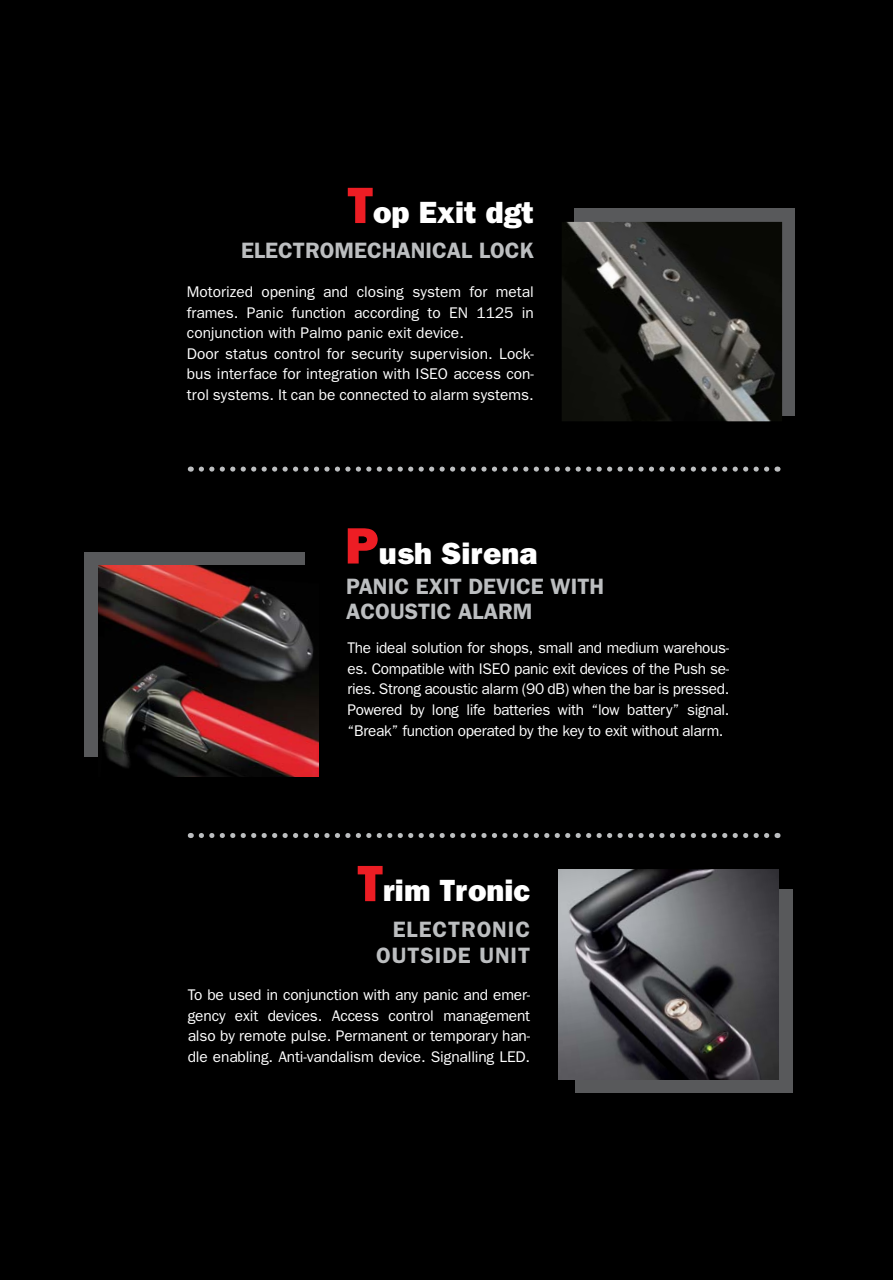
<style>
.page{position:relative;width:893px;height:1280px;background:#000}
.page>*{position:absolute;margin:0;border:0;box-sizing:border-box;transform-origin:0 0}
.t1{font:800 30.8px "Franklin Gothic";color:#fff}
.t2{font:600 22.4px/25.7px "Franklin Gothic";color:#bcbec0}
.t3{font:600 22.4px/25.7px "Franklin Gothic";letter-spacing:.04em;color:#bcbec0;text-align:right}
.t4{font:15.4px/20.7px "Franklin Gothic";color:#fff;text-align:justify}
.s1{font-size:51.27px;color:#ed1d24}
</style>
<div class="page">
<div style="left:575px;top:889px;width:217px;height:204px;background:#58595b"></div>
<img style="left:558px;top:869px;width:221px;height:211px">
<div style="left:84px;top:552px;width:221px;height:204px;background:#58595b"></div>
<img style="left:98px;top:565px;width:221px;height:211px">
<div style="left:574px;top:209px;width:221px;height:207px;background:#58595b"></div>
<img style="left:562px;top:222px;width:220px;height:199px">
<svg style="left:190px;top:466px;width:577px;height:6px"></svg>
<svg style="left:190px;top:833px;width:577px;height:5px"></svg>
<h1 class="t1" style="left:347px;top:194px;width:188px"><span class="s1">T</span>op Exit dgt</h1>
<h2 class="t2" style="left:241px;top:237px;width:294px">ELECTROMECHANICAL LOCK</h2>
<p class="t4" style="left:187px;top:281px;width:348px;text-align:left">Motorized opening and closing system for metal frames. Panic function according to EN 1125 in conjunction with Palmo panic exit device.<br>Door status control for security supervision. Lock&shy;bus interface for integration with ISEO access con&shy;trol systems. It can be connected to alarm systems.</p>
<h1 class="t1" style="left:345px;top:535px;width:194px"><span class="s1">P</span>ush Sirena</h1>
<h2 class="t2" style="left:346px;top:573px;width:259px">PANIC EXIT DEVICE WITH<br>ACOUSTIC ALARM</h2>
<p class="t4" style="left:347px;top:638px;width:383px">The ideal solution for shops, small and medium warehous&shy;es. Compatible with ISEO panic exit devices of the Push se&shy;ries. Strong acoustic alarm (90 dB) when the bar is pressed.<br>Powered by long life batteries with “low battery” signal. “Break” function operated by the key to exit without alarm.</p>
<h1 class="t1" style="left:357px;top:872px;width:174px"><span class="s1">T</span>rim Tronic</h1>
<h2 class="t3" style="left:376px;top:916px;width:155px">ELECTRONIC<br>OUTSIDE UNIT</h2>
<p class="t4" style="left:188px;top:985px;width:344px">To be used in conjunction with any panic and emer&shy;gency exit devices. Access control management also by remote pulse. Permanent or temporary han&shy;dle enabling. Anti-vandalism device. Signalling LED.</p>
</div>
